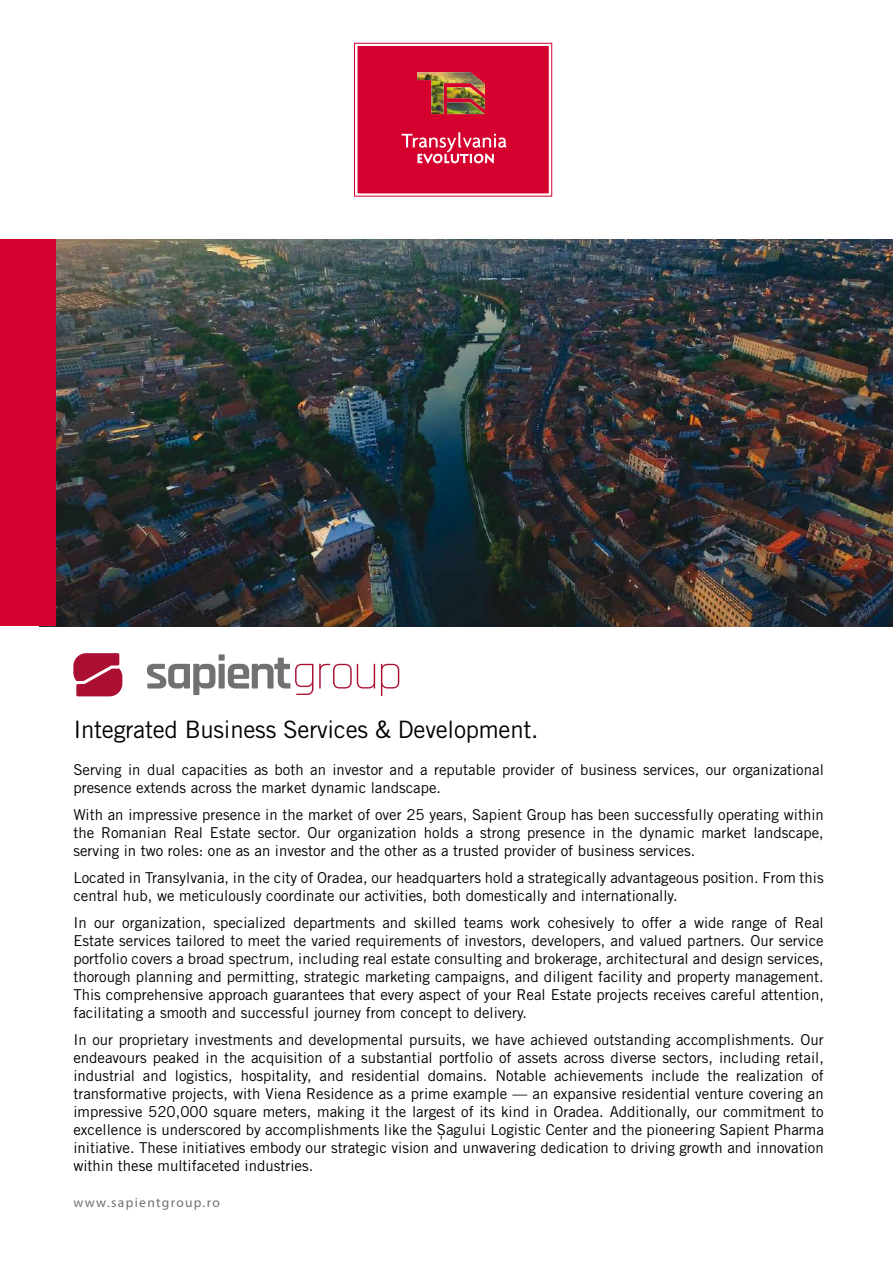
<style>
.page{position:relative;width:893px;height:1263px;background:#fff}
.page>*{position:absolute;margin:0;border:0;box-sizing:border-box;transform-origin:0 0}
.t1{font:24px "Trade Gothic";letter-spacing:-.01em;color:#000}
.t2{font:15px/18px "Trade Gothic";color:#000;text-align:justify}
.t3{font:13.5px "Myriad Pro";letter-spacing:.1em;color:#707172}
</style>
<div class="page">
<img style="left:55px;top:239px;width:838px;height:387px">
<div style="left:0;top:239px;width:55px;height:387px;background:#d5002e"></div>
<svg style="left:147px;top:654px;width:166px;height:41px"></svg>
<svg style="left:319px;top:664px;width:56px;height:24px"></svg>
<svg style="left:381px;top:664px;width:18px;height:32px"></svg>
<svg style="left:73px;top:653px;width:49px;height:43px;background:#b83552"></svg>
<div style="left:353px;top:41px;width:200px;height:157px;background:#d5002e;border:5px solid #fff"></div>
<img style="left:417px;top:72px;width:68px;height:42px">
<svg style="left:402px;top:132px;width:105px;height:32px"></svg>
<h1 class="t1" style="left:73px;top:715px;width:467px">Integrated Business Services &amp; Development.</h1>
<p class="t2" style="left:73px;top:760px;width:752px">Serving in dual capacities as both an investor and a reputable provider of business services, our organizational presence extends across the market dynamic landscape.</p>
<p class="t2" style="left:73px;top:805px;width:752px">With an impressive presence in the market of over 25 years, Sapient Group has been successfully operating within the Romanian Real Estate sector. Our organization holds a strong presence in the dynamic market landscape, serving in two roles: one as an investor and the other as a trusted provider of business services.</p>
<p class="t2" style="left:73px;top:868px;width:752px">Located in Transylvania, in the city of Oradea, our headquarters hold a strategically advantageous position. From this central hub, we meticulously coordinate our activities, both domestically and internationally.</p>
<p class="t2" style="left:73px;top:913px;width:752px">In our organization, specialized departments and skilled teams work cohesively to offer a wide range of Real Estate services tailored to meet the varied requirements of investors, developers, and valued partners. Our service portfolio covers a broad spectrum, including real estate consulting and brokerage, architectural and design services, thorough planning and permitting, strategic marketing campaigns, and diligent facility and property management.<br>This comprehensive approach guarantees that every aspect of your Real Estate projects receives careful attention, facilitating a smooth and successful journey from concept to delivery.</p>
<p class="t2" style="left:73px;top:1030px;width:752px">In our proprietary investments and developmental pursuits, we have achieved outstanding accomplishments. Our endeavours peaked in the acquisition of a substantial portfolio of assets across diverse sectors, including retail, industrial and logistics, hospitality, and residential domains. Notable achievements include the realization of transformative projects, with Viena Residence as a prime example — an expansive residential venture covering an impressive 520,000 square meters, making it the largest of its kind in Oradea. Additionally, our commitment to excellence is underscored by accomplishments like the Sagului Logistic Center and the pioneering Sapient Pharma initiative. These initiatives embody our strategic vision and unwavering dedication to driving growth and innovation within these multifaceted industries.</p>
<p class="t3" style="left:73px;top:1194px;width:148px">www.sapientgroup.ro</p>
</div>
